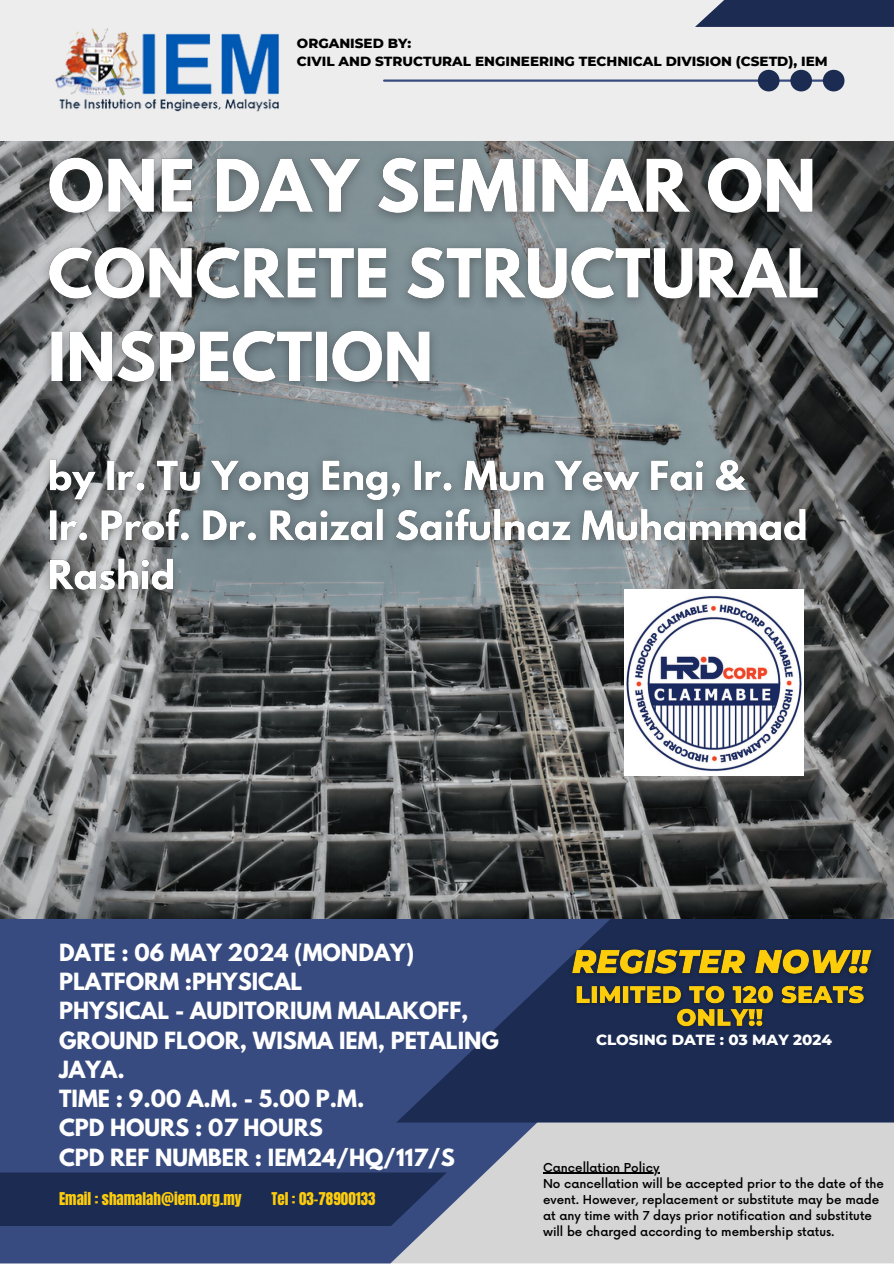
<style>
.page{position:relative;width:894px;height:1264px;background:#fff}
.page>*{position:absolute;margin:0;border:0;box-sizing:border-box;transform-origin:0 0}
.t1{font:700 21px/29.2px "League Spartan";color:#fff}
.t2{font:15px "Anton";color:#fdcd0c}
.t3{font:800 15px "Montserrat";color:#fff}
.t4{font:800 13.5px/18px "Montserrat";color:#000}
.t5{font:500 12px/16px "Now";color:#000}
</style>
<div class="page">
<div style="left:0;top:0;width:893px;height:1263px;background:#ededed"></div>
<div style="left:0;top:417px;width:893px;height:846px;background:#d5d5d5"></div>
<svg style="left:0;top:918px;width:749px;height:345px;fill:#374b80"></svg>
<img style="left:0;top:142px;width:893px;height:776px">
<svg style="left:396px;top:918px;width:497px;height:204px;background:#24345f"></svg>
<svg style="left:0;top:1172px;width:446px;height:54px;background:#1e2d55"></svg>
<div style="left:694px;top:0;width:199px;height:27px;background:#1c2b52"></div>
<hr style="left:384px;top:79px;width:446px;height:3px;background:#374b80">
<svg style="left:757px;top:70px;width:87px;height:21px"></svg>
<img style="left:55px;top:28px;width:224px;height:84px">
<img style="left:624px;top:609px;width:179px;height:166px">
<img style="left:564px;top:942px;width:316px;height:42px">
<img style="left:33px;top:143px;width:801px;height:466px">
<hr style="left:543px;top:1172px;width:116px;height:1px;background:#000">
<img style="left:570px;top:978px;width:301px;height:56px">
<p class="t4" style="left:297px;top:34px;width:532px">ORGANISED BY:<br>CIVIL AND STRUCTURAL ENGINEERING TECHNICAL DIVISION (CSETD), IEM</p>
<p class="t1" style="left:59px;top:940px;width:441px">DATE : 06 MAY 2024 (MONDAY)<br>PLATFORM :PHYSICAL<br>PHYSICAL - AUDITORIUM MALAKOFF,<br>GROUND FLOOR, WISMA IEM, PETALING<br>JAYA.<br>TIME : 9.00 A.M. - 5.00 P.M.<br>CPD HOURS : 07 HOURS<br>CPD REF NUMBER : IEM24/HQ/117/S</p>
<p class="t2" style="left:59px;top:1187px;width:184px">Email : shamalah@iem.org.my</p>
<p class="t2" style="left:271px;top:1187px;width:106px">Tel : 03-78900133</p>
<h5 class="t3" style="left:596px;top:1030px;width:237px">CLOSING DATE : 03 MAY 2024</h5>
<p class="t5" style="left:543px;top:1159px;width:118px">Cancellation Policy</p>
<h6 class="t5" style="left:543px;top:1175px;width:342px">No cancellation will be accepted prior to the date of the event. However, replacement or substitute may be made at any time with 7 days prior notification and substitute will be charged according to membership status.</h6>
</div>
